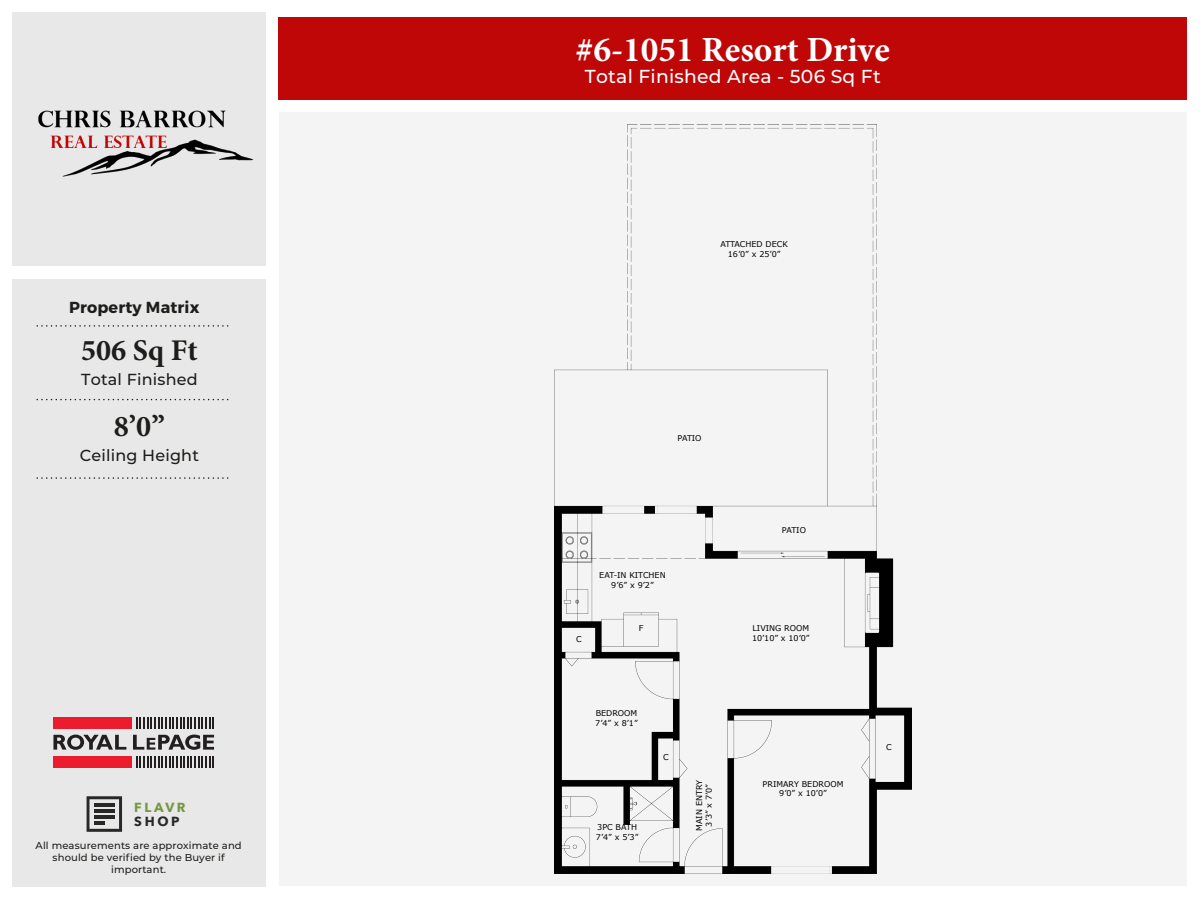
<style>
.page{position:relative;width:1200px;height:900px;background:#fff}
.page>*{position:absolute;margin:0;border:0;box-sizing:border-box;transform-origin:0 0}
.t1{font:700 35.32px "Minion Pro";color:#fff}
.t2{font:700 30.12px "Minion Pro";color:#1d1d1b}
.t3{font:500 18.76px "Montserrat";letter-spacing:.01em;color:#fff}
.t4{font:500 16px "Montserrat";letter-spacing:.01em;color:#1d1d1b}
.t5{font:700 16px "Montserrat";letter-spacing:.01em;color:#1d1d1b}
.t6{font:700 13.16px "Avenir Next";letter-spacing:.195em;color:#749843}
.t7{font:700 13.16px "Avenir Next";color:#282827}
.t8{font:500 10px/12px "Montserrat";letter-spacing:.01em;color:#1d1d1b;text-align:center}
.t9{font:8px/9.6px "Verdana";color:#000;text-align:center}
</style>
<div class="page">
<div style="left:279px;top:112px;width:908px;height:774px;background:#f4f4f4"></div>
<div style="left:12px;top:12px;width:254px;height:875px;background:#e8e8e8"></div>
<div style="left:12px;top:266px;width:267px;height:13px;background:#fff"></div>
<svg style="left:87px;top:796px;width:35px;height:36px"></svg>
<svg style="left:53px;top:735px;width:73px;height:15px"></svg>
<svg style="left:133px;top:735px;width:81px;height:15px"></svg>
<div style="left:53px;top:717px;width:79px;height:12px;background:#ea1c2d"></div>
<svg style="left:136px;top:717px;width:78px;height:12px"></svg>
<div style="left:53px;top:756px;width:79px;height:11px;background:#ea1c2d"></div>
<svg style="left:136px;top:756px;width:78px;height:11px"></svg>
<img style="left:38px;top:92px;width:241px;height:85px">
<div style="left:279px;top:17px;width:908px;height:83px;background:#bf0707"></div>
<img style="left:554px;top:125px;width:357px;height:748px">
<svg style="left:37px;top:325px;width:192px;height:2px"></svg>
<svg style="left:37px;top:399px;width:192px;height:1px"></svg>
<svg style="left:37px;top:477px;width:192px;height:2px"></svg>
<h3 class="t5" style="left:69px;top:297px;width:132px">Property Matrix</h3>
<h2 class="t2" style="left:81px;top:329px;width:118px">506 Sq Ft</h2>
<h3 class="t4" style="left:81px;top:368px;width:118px">Total Finished</h3>
<h2 class="t2" style="left:114px;top:405px;width:52px">8’0”</h2>
<h3 class="t4" style="left:80px;top:444px;width:121px">Ceiling Height</h3>
<h3 class="t6" style="left:134px;top:796px;width:53px">FLAVR</h3>
<h3 class="t7" style="left:134px;top:810px;width:47px">SHOP</h3>
<p class="t8" style="left:36px;top:839px;width:208px">All measurements are approximate and should be verified by the Buyer if important.</p>
<h1 class="t1" style="left:576px;top:25px;width:315px">#6-1051 Resort Drive</h1>
<h3 class="t3" style="left:585px;top:64px;width:297px">Total Finished Area - 506 Sq Ft</h3>
<p class="t9" style="left:720px;top:239px;width:69px">ATTACHED DECK<br>16’0” x 25’0”</p>
<p class="t9" style="left:677px;top:433px;width:26px">PATIO</p>
<p class="t9" style="left:576px;top:634px;width:7px">C</p>
<p class="t9" style="left:599px;top:570px;width:68px">EAT-IN KITCHEN<br>9’6” x 9’2”</p>
<p class="t9" style="left:639px;top:624px;width:6px">F</p>
<p class="t9" style="left:595px;top:709px;width:44px;text-align:left">BEDROOM<br>7’4” x 8’1”</p>
<p class="t9" style="left:663px;top:752px;width:7px">C</p>
<p class="t9" style="left:596px;top:822px;width:44px;text-align:left">3PC BATH<br>7’4” x 5’3”</p>
<p class="t9" style="left:782px;top:525px;width:26px">PATIO</p>
<p class="t9" style="left:752px;top:624px;width:59px;text-align:left">LIVING ROOM<br>10’10” x 10’0”</p>
<p class="t9" style="left:695px;top:831px;width:52px;rotate:-90deg">MAIN ENTRY<br>3’3” x 7’0”</p>
<p class="t9" style="left:763px;top:779px;width:82px">PRIMARY BEDROOM<br>9’0” x 10’0”</p>
<p class="t9" style="left:886px;top:742px;width:7px">C</p>
</div>
